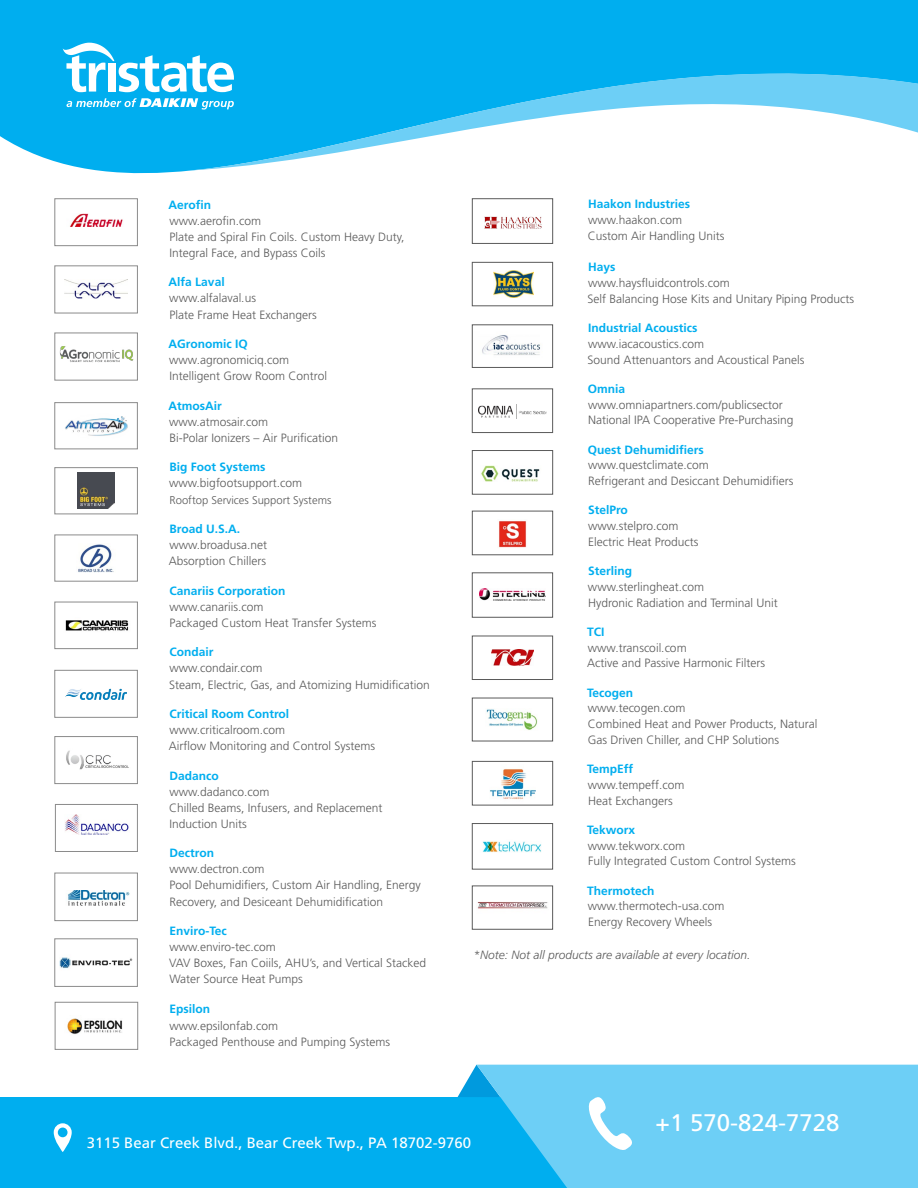
<style>
.page{position:relative;width:918px;height:1188px;background:#fff}
.page>*{position:absolute;margin:0;border:0;box-sizing:border-box;transform-origin:0 0}
.t1{font:72px "Entypo";color:#fff}
.t2{font:24px "Frutiger";color:#fff}
.t3{font:15px "Frutiger";color:#fff}
.t4{font:300 12px/16px "Frutiger";color:#5a5a5a}
.t5{font:700 12px "Frutiger";color:#00aeef}
.t6{font:italic 300 12px "Frutiger";color:#5a5a5a}
.t7{font:300 11.25px "Frutiger";color:#5a5a5a}
</style>
<div class="page">
<svg style="left:0;top:0;width:918px;height:262px"></svg>
<svg style="left:185px;top:39px;width:733px;height:132px"></svg>
<div style="left:0;top:1097px;width:918px;height:91px;background:#00aeef"></div>
<svg style="left:458px;top:1065px;width:18px;height:32px"></svg>
<svg style="left:476px;top:1065px;width:442px;height:123px;background:#60cbf5"></svg>
<svg style="left:580px;top:1094px;width:55px;height:59px;background:#8fdaf8"></svg>
<div style="left:55px;top:199px;width:82px;height:47px;background:#fff"></div>
<img style="left:70px;top:213px;width:53px;height:14px">
<div style="left:55px;top:199px;width:83px;height:47px;border:1px solid #8b8b8b"></div>
<img style="left:64px;top:279px;width:64px;height:19px">
<img style="left:78px;top:544px;width:36px;height:29px">
<img style="left:65px;top:620px;width:64px;height:11px">
<div style="left:55px;top:602px;width:83px;height:47px;border:1px solid #8b8b8b"></div>
<img style="left:65px;top:815px;width:64px;height:19px">
<div style="left:55px;top:804px;width:83px;height:48px;border:1px solid #8b8b8b"></div>
<img style="left:68px;top:890px;width:62px;height:16px">
<div style="left:55px;top:873px;width:83px;height:48px;border:1px solid #8b8b8b"></div>
<img style="left:482px;top:335px;width:58px;height:20px">
<div style="left:472px;top:325px;width:81px;height:43px;border:1px solid #5a5a5a"></div>
<img style="left:480px;top:589px;width:65px;height:11px">
<div style="left:472px;top:573px;width:81px;height:44px;border:1px solid #5a5a5a"></div>
<img style="left:491px;top:649px;width:43px;height:17px">
<div style="left:472px;top:636px;width:81px;height:44px;border:1px solid #5a5a5a"></div>
<img style="left:486px;top:709px;width:52px;height:21px">
<div style="left:472px;top:698px;width:81px;height:43px;border:1px solid #5a5a5a"></div>
<img style="left:482px;top:841px;width:59px;height:11px">
<div style="left:472px;top:823px;width:81px;height:46px;border:1px solid #5a5a5a"></div>
<img style="left:494px;top:271px;width:39px;height:26px">
<div style="left:472px;top:262px;width:81px;height:44px;border:1px solid #5a5a5a"></div>
<img style="left:78px;top:472px;width:36px;height:37px">
<div style="left:55px;top:467px;width:83px;height:47px;border:1px solid #8b8b8b"></div>
<img style="left:66px;top:750px;width:63px;height:20px">
<div style="left:55px;top:736px;width:83px;height:48px;border:1px solid #8b8b8b"></div>
<img style="left:477px;top:902px;width:71px;height:7px">
<div style="left:472px;top:886px;width:81px;height:43px;border:1px solid #5a5a5a"></div>
<img style="left:60px;top:957px;width:72px;height:12px">
<div style="left:55px;top:939px;width:83px;height:48px;border:1px solid #8b8b8b"></div>
<img style="left:65px;top:688px;width:61px;height:12px">
<div style="left:55px;top:670px;width:83px;height:48px;border:1px solid #8b8b8b"></div>
<img style="left:60px;top:346px;width:74px;height:16px">
<img style="left:478px;top:404px;width:69px;height:15px">
<div style="left:472px;top:389px;width:81px;height:44px;border:1px solid #5a5a5a"></div>
<div style="left:472px;top:199px;width:81px;height:44px;background:#fff"></div>
<img style="left:484px;top:216px;width:58px;height:13px">
<div style="left:472px;top:199px;width:81px;height:45px;border:1px solid #5a5a5a"></div>
<img style="left:67px;top:1018px;width:56px;height:16px">
<div style="left:55px;top:1002px;width:83px;height:48px;border:1px solid #8b8b8b"></div>
<img style="left:498px;top:521px;width:29px;height:27px">
<div style="left:472px;top:511px;width:81px;height:44px;border:1px solid #5a5a5a"></div>
<img style="left:490px;top:769px;width:46px;height:30px">
<div style="left:472px;top:761px;width:81px;height:44px;border:1px solid #5a5a5a"></div>
<img style="left:65px;top:416px;width:63px;height:20px">
<div style="left:55px;top:402px;width:83px;height:47px;border:1px solid #8b8b8b"></div>
<img style="left:481px;top:465px;width:59px;height:17px">
<div style="left:472px;top:450px;width:81px;height:44px;border:1px solid #5a5a5a"></div>
<svg style="left:63px;top:41px;width:188px;height:73px"></svg>
<p class="t5" style="left:169px;top:198px;width:44px">Aerofin</p>
<p class="t4" style="left:169px;top:213px;width:237px">www.aerofin.com<br>Plate and Spiral Fin Coils. Custom Heavy Duty,<br>Integral Face, and Bypass Coils</p>
<p class="t5" style="left:169px;top:275px;width:58px">Alfa Laval</p>
<p class="t4" style="left:169px;top:290px;width:149px">www.alfalaval.us<br>Plate Frame Heat Exchangers</p>
<p class="t5" style="left:169px;top:337px;width:81px">AGronomic IQ</p>
<p class="t4" style="left:169px;top:352px;width:159px">www.agronomiciq.com<br>Intelligent Grow Room Control</p>
<p class="t5" style="left:169px;top:399px;width:55px">AtmosAir</p>
<p class="t4" style="left:169px;top:414px;width:170px">www.atmosair.com<br>Bi-Polar Ionizers – Air Purification</p>
<p class="t5" style="left:169px;top:460px;width:98px">Big Foot Systems</p>
<p class="t4" style="left:169px;top:475px;width:134px">www.bigfootsupport.com</p>
<p class="t7" style="left:170px;top:493px;width:163px">Rooftop Services Support Systems</p>
<p class="t5" style="left:170px;top:522px;width:72px">Broad U.S.A.</p>
<p class="t4" style="left:169px;top:537px;width:100px">www.broadusa.net<br>Absorption Chillers</p>
<p class="t5" style="left:169px;top:584px;width:118px">Canariis Corporation</p>
<p class="t4" style="left:169px;top:599px;width:208px">www.canariis.com<br>Packaged Custom Heat Transfer Systems</p>
<p class="t5" style="left:169px;top:645px;width:46px">Condair</p>
<p class="t4" style="left:169px;top:660px;width:262px">www.condair.com<br>Steam, Electric, Gas, and Atomizing Humidification</p>
<p class="t5" style="left:169px;top:707px;width:121px">Critical Room Control</p>
<p class="t4" style="left:169px;top:722px;width:208px">www.criticalroom.com<br>Airflow Monitoring and Control Systems</p>
<p class="t5" style="left:170px;top:768px;width:51px">Dadanco</p>
<p class="t4" style="left:169px;top:784px;width:215px">www.dadanco.com<br>Chilled Beams, Infusers, and Replacement<br>Induction Units</p>
<p class="t5" style="left:170px;top:846px;width:46px">Dectron</p>
<p class="t4" style="left:169px;top:861px;width:253px">www.dectron.com<br>Pool Dehumidifiers, Custom Air Handling, Energy<br>Recovery, and Desiceant Dehumidification</p>
<p class="t5" style="left:170px;top:924px;width:59px">Enviro-Tec</p>
<p class="t4" style="left:169px;top:939px;width:258px">www.enviro-tec.com<br>VAV Boxes, Fan Coiils, AHU’s, and Vertical Stacked<br>Water Source Heat Pumps</p>
<p class="t5" style="left:170px;top:1002px;width:42px">Epsilon</p>
<p class="t4" style="left:169px;top:1017px;width:222px;line-height:16.5px">www.epsilonfab.com<br>Packaged Penthouse and Pumping Systems</p>
<p class="t5" style="left:588px;top:197px;width:104px">Haakon Industries</p>
<p class="t4" style="left:588px;top:212px;width:138px">www.haakon.com<br>Custom Air Handling Units</p>
<p class="t5" style="left:588px;top:260px;width:29px">Hays</p>
<p class="t4" style="left:588px;top:275px;width:268px">www.haysfluidcontrols.com<br>Self Balancing Hose Kits and Unitary Piping Products</p>
<p class="t5" style="left:588px;top:321px;width:111px">Industrial Acoustics</p>
<p class="t4" style="left:588px;top:336px;width:218px">www.iacacoustics.com<br>Sound Attenuantors and Acoustical Panels</p>
<p class="t5" style="left:588px;top:382px;width:39px">Omnia</p>
<p class="t4" style="left:588px;top:397px;width:207px">www.omniapartners.com/publicsector<br>National IPA Cooperative Pre-Purchasing</p>
<p class="t5" style="left:588px;top:442px;width:118px">Quest Dehumidifiers</p>
<p class="t4" style="left:588px;top:457px;width:207px">www.questclimate.com<br>Refrigerant and Desiccant Dehumidifiers</p>
<p class="t5" style="left:588px;top:503px;width:41px">StelPro</p>
<p class="t4" style="left:588px;top:518px;width:112px">www.stelpro.com<br>Electric Heat Products</p>
<p class="t5" style="left:588px;top:564px;width:46px">Sterling</p>
<p class="t4" style="left:588px;top:579px;width:191px">www.sterlingheat.com<br>Hydronic Radiation and Terminal Unit</p>
<p class="t5" style="left:587px;top:625px;width:19px">TCI</p>
<p class="t4" style="left:587px;top:640px;width:179px">www.transcoil.com<br>Active and Passive Harmonic Filters</p>
<p class="t5" style="left:587px;top:685px;width:48px">Tecogen</p>
<p class="t4" style="left:588px;top:700px;width:231px">www.tecogen.com<br>Combined Heat and Power Products, Natural<br>Gas Driven Chiller, and CHP Solutions</p>
<p class="t5" style="left:587px;top:762px;width:47px">TempEff</p>
<p class="t4" style="left:588px;top:777px;width:98px">www.tempeff.com<br>Heat Exchangers</p>
<p class="t5" style="left:587px;top:823px;width:50px">Tekworx</p>
<p class="t4" style="left:588px;top:838px;width:209px">www.tekworx.com<br>Fully Integrated Custom Control Systems</p>
<p class="t5" style="left:587px;top:883px;width:69px">Thermotech</p>
<p class="t4" style="left:588px;top:898px;width:138px">www.thermotech-usa.com<br>Energy Recovery Wheels</p>
<p class="t6" style="left:474px;top:948px;width:278px">*Note: Not all products are available at every location.</p>
<h1 class="t1" style="left:50px;top:1089px;width:27px">0</h1>
<p class="t3" style="left:87px;top:1134px;width:386px">3115 Bear Creek Blvd., Bear Creek Twp., PA 18702-9760</p>
<h2 class="t2" style="left:653px;top:1108px;width:185px">+1 610-825-4770</h2>
<h2 class="t2" style="left:656px;top:1109px;width:185px">+1 570-824-7728</h2>
</div>
